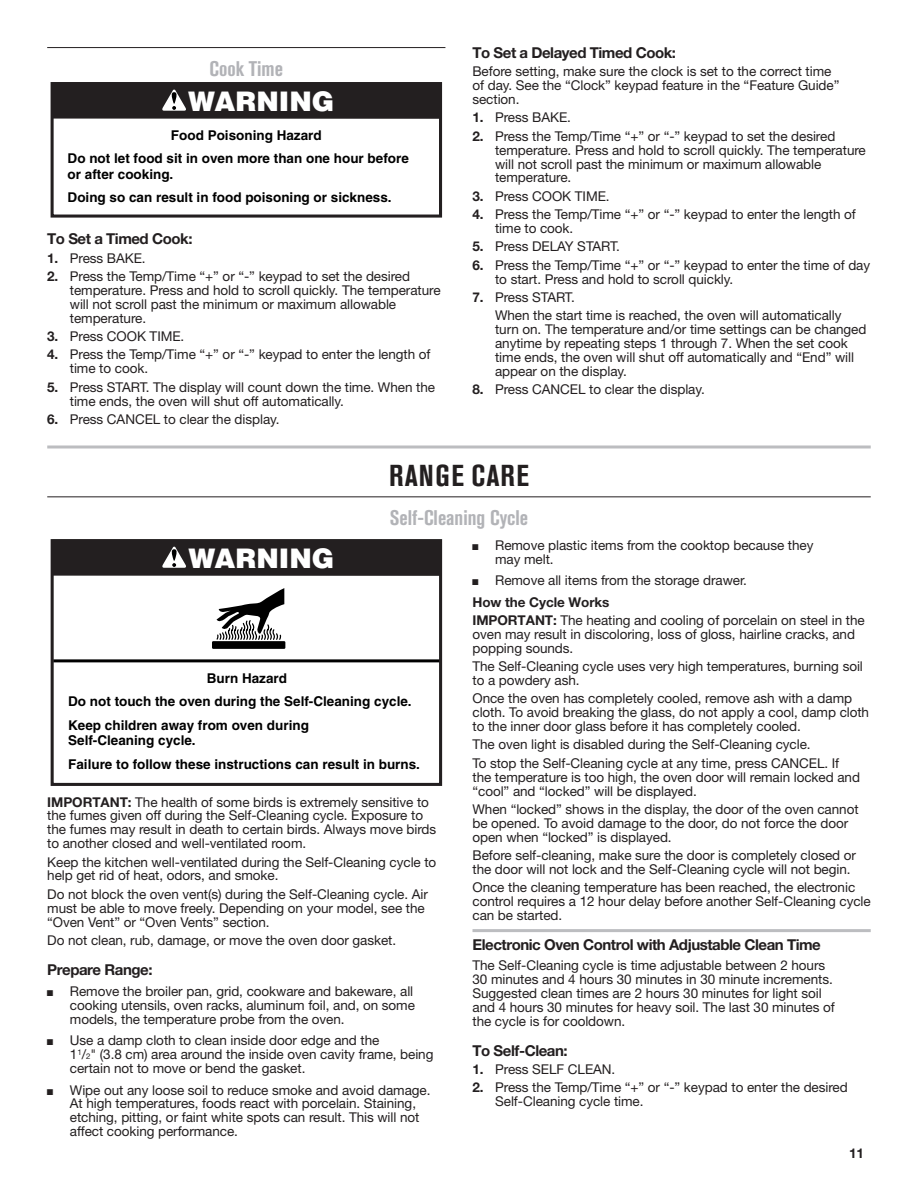
<style>
.page{position:relative;width:918px;height:1188px;background:#fff}
.page>*{position:absolute;margin:0;border:0;box-sizing:border-box;transform-origin:0 0}
.Heading_1_Cook{font:700 condensed 30px "Akzidenz Grotesk Pro";letter-spacing:.045em;color:#231f20}
.t1{font:900 27px "Helvetica";color:#fff}
.Heading_2_Cook{font:700 condensed 21px "Akzidenz Grotesk Pro";color:#b2b3b7}
.Heading_3_Plus{font:700 15px "Helvetica Neue LT Std";letter-spacing:-.03em;color:#231f20}
.Heading_3_Rules{font:700 15px "Helvetica Neue LT Std";letter-spacing:-.03em;color:#231f20}
.Body{font:13.5px/13.8px "Helvetica Neue LT Std";letter-spacing:-.005em;color:#231f20}
.Body_Indent{font:13.5px/13.8px "Helvetica Neue LT Std";letter-spacing:-.005em;color:#231f20}
.Bullet{font:13.5px/13.8px "Helvetica Neue LT Std";letter-spacing:-.005em;color:#231f20}
.t2{font:700 13.5px/23.2px "Helvetica";color:#000}
.Numbered_List_Start{font:13.5px "Helvetica Neue LT Std";letter-spacing:-.005em;color:#231f20}
.Body_Bold{font:700 13.5px "Helvetica Neue LT Std";letter-spacing:-.005em;color:#231f20}
.s1{font-weight:700}
.s2{font-size:7.8px}
</style>
<div class="page">
<hr style="left:47px;top:47px;width:398px;height:1px;background:#231f20">
<div style="left:51px;top:82px;width:391px;height:136px;border:3px solid #231f20"></div>
<div style="left:52px;top:83px;width:388px;height:36px;background:#231f20"></div>
<svg style="left:162px;top:89px;width:24px;height:22px"></svg>
<hr style="left:47px;top:446px;width:824px;height:2px;background:#bcbdc0">
<hr style="left:47px;top:496px;width:824px;height:1px;background:#231f20">
<hr style="left:472px;top:929px;width:399px;height:3px;background:#bcbdc0">
<hr style="left:53px;top:659px;width:388px;height:3px;background:#000">
<div style="left:51px;top:539px;width:391px;height:247px;border:3px solid #231f20"></div>
<div style="left:52px;top:540px;width:388px;height:36px;background:#231f20"></div>
<svg style="left:162px;top:547px;width:24px;height:21px"></svg>
<div style="left:212px;top:641px;width:73px;height:8px;background:#000"></div>
<svg style="left:216px;top:588px;width:68px;height:52px"></svg>
<h2 class="Heading_2_Cook" style="left:210px;top:55px;width:75px">Cook Time</h2>
<p class="t1" style="left:188px;top:83px;width:148px">WARNING</p>
<p class="t2" style="left:68px;top:124px;width:343px;text-indent:103px">Food Poisoning Hazard<br>Do not let food sit in oven more than one hour before</p>
<p class="t2" style="left:68px;top:163px;width:326px">or after cooking.<br>Doing so can result in food poisoning or sickness.</p>
<h3 class="Heading_3_Plus" style="left:47px;top:230px;width:147px">To Set a Timed Cook:</h3>
<p class="Numbered_List_Start" style="left:47px;top:250px;width:100px"><span class="s1">1.</span> Press BAKE.</p>
<p class="Body_Indent" style="left:70px;top:269px;width:372px;text-indent:-23px"><span class="s1">2.</span> Press the Temp/Time “+” or “-” keypad to set the desired temperature. Press and hold to scroll quickly. The temperature will not scroll past the minimum or maximum allowable temperature.</p>
<p class="Body_Indent" style="left:47px;top:329px;width:139px"><span class="s1">3.</span> Press COOK TIME.</p>
<p class="Body_Indent" style="left:70px;top:347px;width:362px;text-indent:-23px"><span class="s1">4.</span> Press the Temp/Time “+” or “-” keypad to enter the length of time to cook.</p>
<p class="Body_Indent" style="left:70px;top:380px;width:367px;text-indent:-23px"><span class="s1">5.</span> Press START. The display will count down the time. When the time ends, the oven will shut off automatically.</p>
<p class="Body_Indent" style="left:47px;top:412px;width:234px"><span class="s1">6.</span> Press CANCEL to clear the display.</p>
<h3 class="Heading_3_Plus" style="left:472px;top:43px;width:205px">To Set a Delayed Timed Cook:</h3>
<p class="Body" style="left:472px;top:64px;width:369px">Before setting, make sure the clock is set to the correct time of day. See the “Clock” keypad feature in the “Feature Guide” section.</p>
<p class="Numbered_List_Start" style="left:472px;top:110px;width:100px"><span class="s1">1.</span> Press BAKE.</p>
<p class="Body_Indent" style="left:495px;top:129px;width:372px;text-indent:-23px"><span class="s1">2.</span> Press the Temp/Time “+” or “-” keypad to set the desired temperature. Press and hold to scroll quickly. The temperature will not scroll past the minimum or maximum allowable temperature.</p>
<p class="Body_Indent" style="left:472px;top:189px;width:139px"><span class="s1">3.</span> Press COOK TIME.</p>
<p class="Body_Indent" style="left:495px;top:207px;width:362px;text-indent:-23px"><span class="s1">4.</span> Press the Temp/Time “+” or “-” keypad to enter the length of time to cook.</p>
<p class="Body_Indent" style="left:472px;top:240px;width:149px"><span class="s1">5.</span> Press DELAY START.</p>
<p class="Body_Indent" style="left:495px;top:258px;width:377px;text-indent:-23px"><span class="s1">6.</span> Press the Temp/Time “+” or “-” keypad to enter the time of day to start. Press and hold to scroll quickly.</p>
<p class="Body_Indent" style="left:472px;top:290px;width:104px"><span class="s1">7.</span> Press START.</p>
<p class="Body_Indent" style="left:495px;top:309px;width:373px">When the start time is reached, the oven will automatically turn on. The temperature and/or time settings can be changed anytime by repeating steps 1 through 7. When the set cook time ends, the oven will shut off automatically and “End” will appear on the display.</p>
<p class="Body_Indent" style="left:472px;top:382px;width:234px"><span class="s1">8.</span> Press CANCEL to clear the display.</p>
<h1 class="Heading_1_Cook" style="left:389px;top:456px;width:141px">RANGE CARE</h1>
<h2 class="Heading_2_Cook" style="left:390px;top:504px;width:140px">Self-Cleaning Cycle</h2>
<p class="t1" style="left:188px;top:540px;width:148px">WARNING</p>
<p class="t2" style="left:68px;top:667px;width:345px;text-indent:139px">Burn Hazard<br>Do not touch the oven during the Self-Cleaning cycle.<br>Keep children away from oven during</p>
<p class="t2" style="left:68px;top:729px;width:353px">Self-Cleaning cycle.<br>Failure to follow these instructions can result in burns.</p>
<p class="Body" style="left:47px;top:795px;width:391px"><span class="s1">IMPORTANT:</span> The health of some birds is extremely sensitive to the fumes given off during the Self-Cleaning cycle. Exposure to the fumes may result in death to certain birds. Always move birds to another closed and well-ventilated room.</p>
<p class="Body" style="left:47px;top:855px;width:391px">Keep the kitchen well-ventilated during the Self-Cleaning cycle to help get rid of heat, odors, and smoke.</p>
<p class="Body" style="left:47px;top:887px;width:382px">Do not block the oven vent(s) during the Self-Cleaning cycle. Air must be able to move freely. Depending on your model, see the “Oven Vent” or “Oven Vents” section.</p>
<p class="Body" style="left:47px;top:933px;width:350px">Do not clean, rub, damage, or move the oven door gasket.</p>
<h3 class="Heading_3_Plus" style="left:47px;top:960px;width:107px">Prepare Range:</h3>
<p class="Bullet" style="left:70px;top:984px;width:347px">Remove the broiler pan, grid, cookware and bakeware, all cooking utensils, oven racks, aluminum foil, and, on some models, the temperature probe from the oven.</p>
<p class="Bullet" style="left:70px;top:1034px;width:365px">Use a damp cloth to clean inside door edge and the<br>1<sup>1</sup>/<span class="s2">2</span>" (3.8 cm) area around the inside oven cavity frame, being certain not to move or bend the gasket.</p>
<p class="Bullet" style="left:70px;top:1083px;width:362px">Wipe out any loose soil to reduce smoke and avoid damage.<br>At high temperatures, foods react with porcelain. Staining, etching, pitting, or faint white spots can result. This will not affect cooking performance.</p>
<p class="Bullet" style="left:495px;top:538px;width:320px">Remove plastic items from the cooktop because they may melt.</p>
<p class="Bullet" style="left:495px;top:573px;width:253px">Remove all items from the storage drawer.</p>
<p class="Body_Bold" style="left:472px;top:593px;width:139px">How the Cycle Works</p>
<p class="Body" style="left:472px;top:613px;width:394px"><span class="s1">IMPORTANT:</span> The heating and cooling of porcelain on steel in the oven may result in discoloring, loss of gloss, hairline cracks, and popping sounds.</p>
<p class="Body" style="left:472px;top:659px;width:392px">The Self-Cleaning cycle uses very high temperatures, burning soil to a powdery ash.</p>
<p class="Body" style="left:472px;top:691px;width:398px">Once the oven has completely cooled, remove ash with a damp cloth. To avoid breaking the glass, do not apply a cool, damp cloth to the inner door glass before it has completely cooled.</p>
<p class="Body" style="left:472px;top:738px;width:340px">The oven light is disabled during the Self-Cleaning cycle.</p>
<p class="Body" style="left:472px;top:756px;width:389px">To stop the Self-Cleaning cycle at any time, press CANCEL. If the temperature is too high, the oven door will remain locked and “cool” and “locked” will be displayed.</p>
<p class="Body" style="left:472px;top:802px;width:388px">When “locked” shows in the display, the door of the oven cannot be opened. To avoid damage to the door, do not force the door open when “locked” is displayed.</p>
<p class="Body" style="left:472px;top:848px;width:385px">Before self-cleaning, make sure the door is completely closed or the door will not lock and the Self-Cleaning cycle will not begin.</p>
<p class="Body" style="left:472px;top:880px;width:400px">Once the cleaning temperature has been reached, the electronic control requires a 12 hour delay before another Self-Cleaning cycle can be started.</p>
<h3 class="Heading_3_Rules" style="left:472px;top:935px;width:350px">Electronic Oven Control with Adjustable Clean Time</h3>
<p class="Body" style="left:472px;top:958px;width:364px">The Self-Cleaning cycle is time adjustable between 2 hours 30 minutes and 4 hours 30 minutes in 30 minute increments.<br>Suggested clean times are 2 hours 30 minutes for light soil and 4 hours 30 minutes for heavy soil. The last 30 minutes of the cycle is for cooldown.</p>
<h3 class="Heading_3_Plus" style="left:472px;top:1041px;width:97px">To Self-Clean:</h3>
<p class="Numbered_List_Start" style="left:472px;top:1061px;width:144px"><span class="s1">1.</span> Press SELF CLEAN.</p>
<p class="Body_Indent" style="left:495px;top:1080px;width:354px;text-indent:-23px"><span class="s1">2.</span> Press the Temp/Time “+” or “-” keypad to enter the desired<br>Self-Cleaning cycle time.</p>
<p class="Body_Bold" style="left:849px;top:1145px;width:16px">11</p>
</div>
